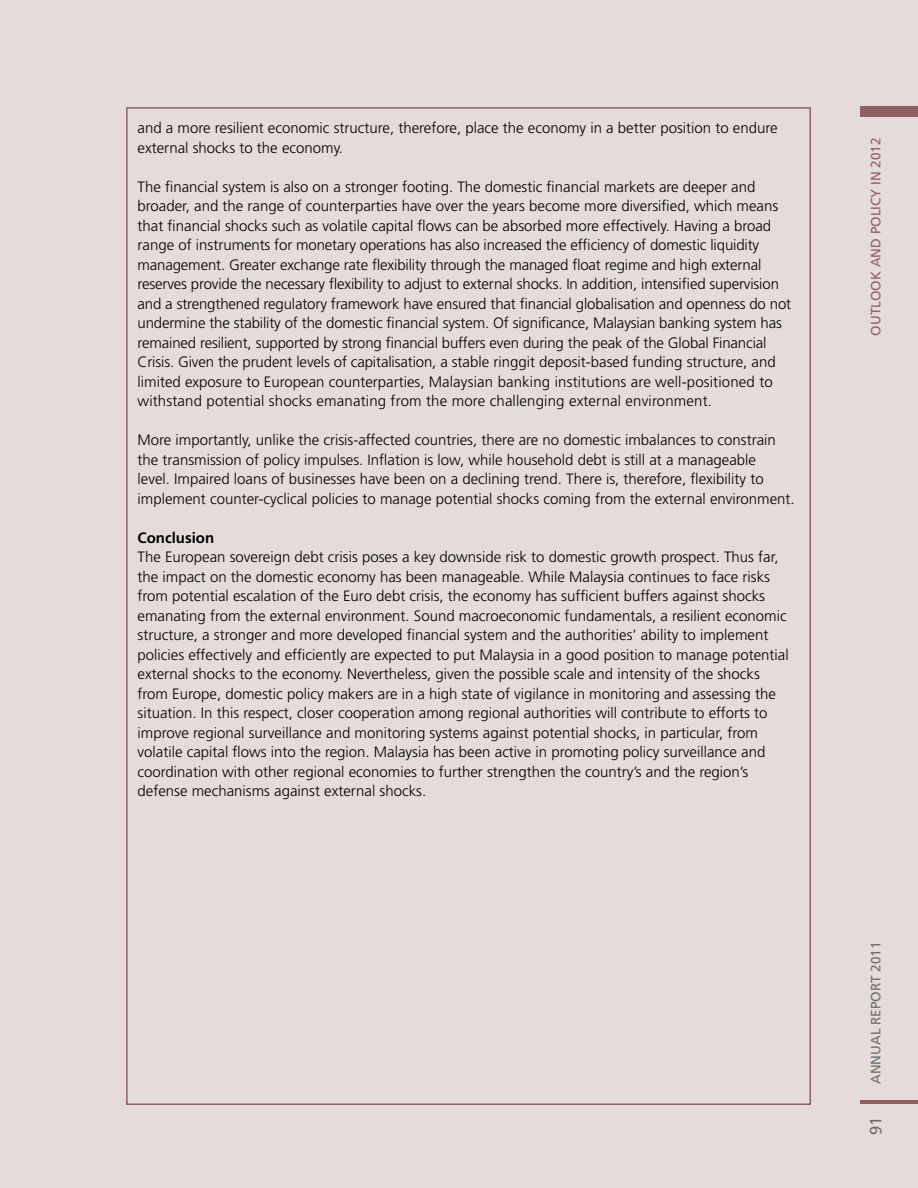
<style>
.page{position:relative;width:918px;height:1188px;background:#e5dbda}
.page>*{position:absolute;margin:0;border:0;box-sizing:border-box;transform-origin:0 0}
.t1{font:16.5px "Frutiger";color:#6d6e71}
.t2{font:300 15px/19.5px "Frutiger";color:#000}
.t3{font:13.5px "Frutiger";color:#8f6063}
.t4{font:13.5px "Frutiger";color:#6d6e71}
.s1{font-weight:700}
</style>
<div class="page">
<hr style="left:860px;top:1101px;width:58px;height:3px;background:#8f6063">
<div style="left:860px;top:106px;width:58px;height:11px;background:#8f6063"></div>
<p class="t2" style="left:138px;top:119px;width:642px">and a more resilient economic structure, therefore, place the economy in a better position to endure external shocks to the economy.</p>
<p class="t2" style="left:138px;top:178px;width:655px">The financial system is also on a stronger footing. The domestic financial markets are deeper and broader, and the range of counterparties have over the years become more diversified, which means that financial shocks such as volatile capital flows can be absorbed more effectively. Having a broad range of instruments for monetary operations has also increased the efficiency of domestic liquidity management. Greater exchange rate flexibility through the managed float regime and high external reserves provide the necessary flexibility to adjust to external shocks. In addition, intensified supervision and a strengthened regulatory framework have ensured that financial globalisation and openness do not undermine the stability of the domestic financial system. Of significance, Malaysian banking system has remained resilient, supported by strong financial buffers even during the peak of the Global Financial Crisis. Given the prudent levels of capitalisation, a stable ringgit deposit-based funding structure, and limited exposure to European counterparties, Malaysian banking institutions are well-positioned to withstand potential shocks emanating from the more challenging external environment.</p>
<p class="t2" style="left:138px;top:431px;width:659px">More importantly, unlike the crisis-affected countries, there are no domestic imbalances to constrain the transmission of policy impulses. Inflation is low, while household debt is still at a manageable<br>level. Impaired loans of businesses have been on a declining trend. There is, therefore, flexibility to implement counter-cyclical policies to manage potential shocks coming from the external environment.</p>
<p class="t2" style="left:138px;top:529px;width:653px"><span class="s1">Conclusion<br></span>The European sovereign debt crisis poses a key downside risk to domestic growth prospect. Thus far, the impact on the domestic economy has been manageable. While Malaysia continues to face risks from potential escalation of the Euro debt crisis, the economy has sufficient buffers against shocks emanating from the external environment. Sound macroeconomic fundamentals, a resilient economic structure, a stronger and more developed financial system and the authorities’ ability to implement policies effectively and efficiently are expected to put Malaysia in a good position to manage potential external shocks to the economy. Nevertheless, given the possible scale and intensity of the shocks from Europe, domestic policy makers are in a high state of vigilance in monitoring and assessing the situation. In this respect, closer cooperation among regional authorities will contribute to efforts to improve regional surveillance and monitoring systems against potential shocks, in particular, from volatile capital flows into the region. Malaysia has been active in promoting policy surveillance and coordination with other regional economies to further strengthen the country’s and the region’s defense mechanisms against external shocks.</p>
<p class="t3" style="left:870px;top:336px;width:200px;rotate:-90deg">OUTLOOK AND POLICY IN 2012</p>
<p class="t4" style="left:870px;top:1084px;width:144px;rotate:-90deg">ANNUAL REPORT 2011</p>
<p class="t1" style="left:869px;top:1135px;width:20px;rotate:-90deg">91</p>
</div>
